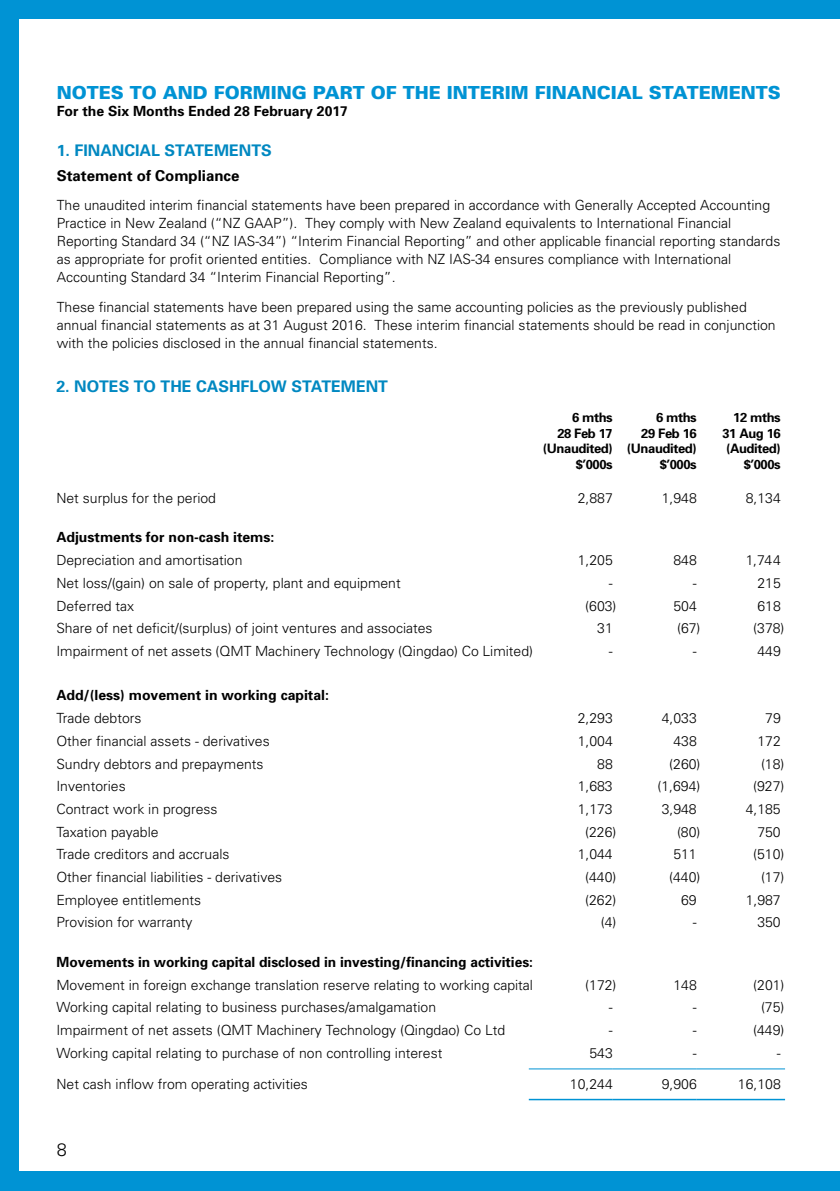
<style>
.page{position:relative;width:840px;height:1191px;background:#fff}
.page>*{position:absolute;margin:0;border:0;box-sizing:border-box;transform-origin:0 0}
.t1{font:900 18px "Univers";color:#0093d4}
.t2{font:300 18px "Univers";color:#000}
.t3{font:700 16px "Univers";color:#0088c1}
.t4{font:700 15px "Univers";color:#000}
.t5{font:300 14px/18px "Univers";color:#000}
.t6{font:700 14px "Univers";color:#000}
.t7{font:700 13px/15.6px "Univers";letter-spacing:-.03em;color:#000;text-align:right}
</style>
<div class="page">
<div style="left:0;top:0;width:839px;height:1191px;background:#0093d4"></div>
<div style="left:20px;top:20px;width:819px;height:1151px;background:#fff"></div>
<hr style="left:528px;top:1068px;width:84px;height:1px;background:#0093d4">
<hr style="left:612px;top:1068px;width:84px;height:1px;background:#0093d4">
<hr style="left:696px;top:1068px;width:88px;height:1px;background:#0093d4">
<hr style="left:528px;top:1098px;width:84px;height:2px;background:#0093d4">
<hr style="left:612px;top:1098px;width:84px;height:2px;background:#0093d4">
<hr style="left:696px;top:1098px;width:88px;height:2px;background:#0093d4">
<p class="t1" style="left:57px;top:82px;width:725px">NOTES TO AND FORMING PART OF THE INTERIM FINANCIAL STATEMENTS</p>
<p class="t6" style="left:57px;top:103px;width:292px">For the Six Months Ended 28 February 2017</p>
<p class="t3" style="left:57px;top:141px;width:216px">1. FINANCIAL STATEMENTS</p>
<p class="t4" style="left:57px;top:167px;width:184px">Statement of Compliance</p>
<p class="t5" style="left:57px;top:196px;width:724px">The unaudited interim financial statements have been prepared in accordance with Generally Accepted Accounting Practice in New Zealand (“NZ GAAP”). They comply with New Zealand equivalents to International Financial Reporting Standard 34 (“NZ IAS-34”) “Interim Financial Reporting” and other applicable financial reporting standards as appropriate for profit oriented entities. Compliance with NZ IAS-34 ensures compliance with International Accounting Standard 34 “Interim Financial Reporting”.</p>
<p class="t5" style="left:57px;top:298px;width:720px">These financial statements have been prepared using the same accounting policies as the previously published annual financial statements as at 31 August 2016. These interim financial statements should be read in conjunction with the policies disclosed in the annual financial statements.</p>
<p class="t3" style="left:56px;top:376px;width:333px">2. NOTES TO THE CASHFLOW STATEMENT</p>
<p class="t7" style="left:542px;top:410px;width:71px">6 mths<br>28 Feb 17 (Unaudited) $’000s</p>
<p class="t7" style="left:626px;top:410px;width:71px">6 mths<br>29 Feb 16 (Unaudited) $’000s</p>
<p class="t7" style="left:722px;top:410px;width:60px">12 mths<br>31 Aug 16 (Audited) $’000s</p>
<p class="t5" style="left:56px;top:489px;width:161px">Net surplus for the period</p>
<p class="t5" style="left:577px;top:489px;width:37px">2,887</p>
<p class="t5" style="left:661px;top:489px;width:37px">1,948</p>
<p class="t5" style="left:745px;top:489px;width:37px">8,134</p>
<p class="t6" style="left:56px;top:529px;width:219px">Adjustments for non-cash items:</p>
<p class="t5" style="left:56px;top:551px;width:187px">Depreciation and amortisation</p>
<p class="t5" style="left:577px;top:551px;width:37px">1,205</p>
<p class="t5" style="left:673px;top:551px;width:25px">848</p>
<p class="t5" style="left:745px;top:551px;width:36px">1,744</p>
<p class="t5" style="left:56px;top:574px;width:345px">Net loss/(gain) on sale of property, plant and equipment</p>
<p class="t5" style="left:608px;top:574px;width:5px">-</p>
<p class="t5" style="left:692px;top:574px;width:5px">-</p>
<p class="t5" style="left:757px;top:574px;width:25px">215</p>
<p class="t5" style="left:56px;top:596px;width:79px">Deferred tax</p>
<p class="t5" style="left:585px;top:596px;width:33px">(603)</p>
<p class="t5" style="left:673px;top:596px;width:25px">504</p>
<p class="t5" style="left:757px;top:596px;width:25px">618</p>
<p class="t5" style="left:56px;top:619px;width:377px">Share of net deficit/(surplus) of joint ventures and associates</p>
<p class="t5" style="left:597px;top:619px;width:17px">31</p>
<p class="t5" style="left:676px;top:619px;width:25px">(67)</p>
<p class="t5" style="left:752px;top:619px;width:33px">(378)</p>
<p class="t5" style="left:56px;top:642px;width:478px">Impairment of net assets (QMT Machinery Technology (Qingdao) Co Limited)</p>
<p class="t5" style="left:608px;top:642px;width:5px">-</p>
<p class="t5" style="left:692px;top:642px;width:5px">-</p>
<p class="t5" style="left:757px;top:642px;width:25px">449</p>
<p class="t6" style="left:56px;top:687px;width:274px">Add/(less) movement in working capital:</p>
<p class="t5" style="left:56px;top:709px;width:87px">Trade debtors</p>
<p class="t5" style="left:577px;top:709px;width:37px">2,293</p>
<p class="t5" style="left:661px;top:709px;width:37px">4,033</p>
<p class="t5" style="left:764px;top:709px;width:17px">79</p>
<p class="t5" style="left:56px;top:732px;width:215px">Other financial assets - derivatives</p>
<p class="t5" style="left:577px;top:732px;width:37px">1,004</p>
<p class="t5" style="left:673px;top:732px;width:25px">438</p>
<p class="t5" style="left:757px;top:732px;width:25px">172</p>
<p class="t5" style="left:56px;top:754px;width:208px">Sundry debtors and prepayments</p>
<p class="t5" style="left:597px;top:754px;width:17px">88</p>
<p class="t5" style="left:669px;top:754px;width:33px">(260)</p>
<p class="t5" style="left:760px;top:754px;width:25px">(18)</p>
<p class="t5" style="left:56px;top:777px;width:71px">Inventories</p>
<p class="t5" style="left:577px;top:777px;width:37px">1,683</p>
<p class="t5" style="left:657px;top:777px;width:44px">(1,694)</p>
<p class="t5" style="left:752px;top:777px;width:33px">(927)</p>
<p class="t5" style="left:56px;top:800px;width:163px">Contract work in progress</p>
<p class="t5" style="left:577px;top:800px;width:37px">1,173</p>
<p class="t5" style="left:661px;top:800px;width:37px">3,948</p>
<p class="t5" style="left:745px;top:800px;width:37px">4,185</p>
<p class="t5" style="left:56px;top:822px;width:104px">Taxation payable</p>
<p class="t5" style="left:585px;top:822px;width:33px">(226)</p>
<p class="t5" style="left:676px;top:822px;width:25px">(80)</p>
<p class="t5" style="left:757px;top:822px;width:25px">750</p>
<p class="t5" style="left:56px;top:845px;width:174px">Trade creditors and accruals</p>
<p class="t5" style="left:577px;top:845px;width:37px">1,044</p>
<p class="t5" style="left:673px;top:845px;width:25px">511</p>
<p class="t5" style="left:752px;top:845px;width:33px">(510)</p>
<p class="t5" style="left:56px;top:868px;width:227px">Other financial liabilities - derivatives</p>
<p class="t5" style="left:585px;top:868px;width:33px">(440)</p>
<p class="t5" style="left:669px;top:868px;width:33px">(440)</p>
<p class="t5" style="left:760px;top:868px;width:25px">(17)</p>
<p class="t5" style="left:56px;top:890px;width:146px">Employee entitlements</p>
<p class="t5" style="left:585px;top:890px;width:33px">(262)</p>
<p class="t5" style="left:680px;top:890px;width:17px">69</p>
<p class="t5" style="left:745px;top:890px;width:37px">1,987</p>
<p class="t5" style="left:56px;top:913px;width:138px">Provision for warranty</p>
<p class="t5" style="left:600px;top:913px;width:17px">(4)</p>
<p class="t5" style="left:692px;top:913px;width:5px">-</p>
<p class="t5" style="left:757px;top:913px;width:25px">350</p>
<p class="t6" style="left:56px;top:953px;width:478px">Movements in working capital disclosed in investing/financing activities:</p>
<p class="t5" style="left:56px;top:975px;width:478px">Movement in foreign exchange translation reserve relating to working capital</p>
<p class="t5" style="left:585px;top:975px;width:33px">(172)</p>
<p class="t5" style="left:673px;top:975px;width:25px">148</p>
<p class="t5" style="left:752px;top:975px;width:33px">(201)</p>
<p class="t5" style="left:56px;top:998px;width:381px">Working capital relating to business purchases/amalgamation</p>
<p class="t5" style="left:608px;top:998px;width:5px">-</p>
<p class="t5" style="left:692px;top:998px;width:5px">-</p>
<p class="t5" style="left:760px;top:998px;width:25px">(75)</p>
<p class="t5" style="left:56px;top:1021px;width:450px">Impairment of net assets (QMT Machinery Technology (Qingdao) Co Ltd</p>
<p class="t5" style="left:608px;top:1021px;width:5px">-</p>
<p class="t5" style="left:692px;top:1021px;width:5px">-</p>
<p class="t5" style="left:752px;top:1021px;width:33px">(449)</p>
<p class="t5" style="left:56px;top:1043px;width:387px">Working capital relating to purchase of non controlling interest</p>
<p class="t5" style="left:589px;top:1043px;width:25px">543</p>
<p class="t5" style="left:692px;top:1043px;width:5px">-</p>
<p class="t5" style="left:776px;top:1043px;width:5px">-</p>
<p class="t5" style="left:56px;top:1075px;width:253px">Net cash inflow from operating activities</p>
<p class="t5" style="left:569px;top:1075px;width:44px">10,244</p>
<p class="t5" style="left:661px;top:1075px;width:37px">9,906</p>
<p class="t5" style="left:737px;top:1075px;width:44px">16,108</p>
<p class="t2" style="left:57px;top:1138px;width:12px">8</p>
</div>
